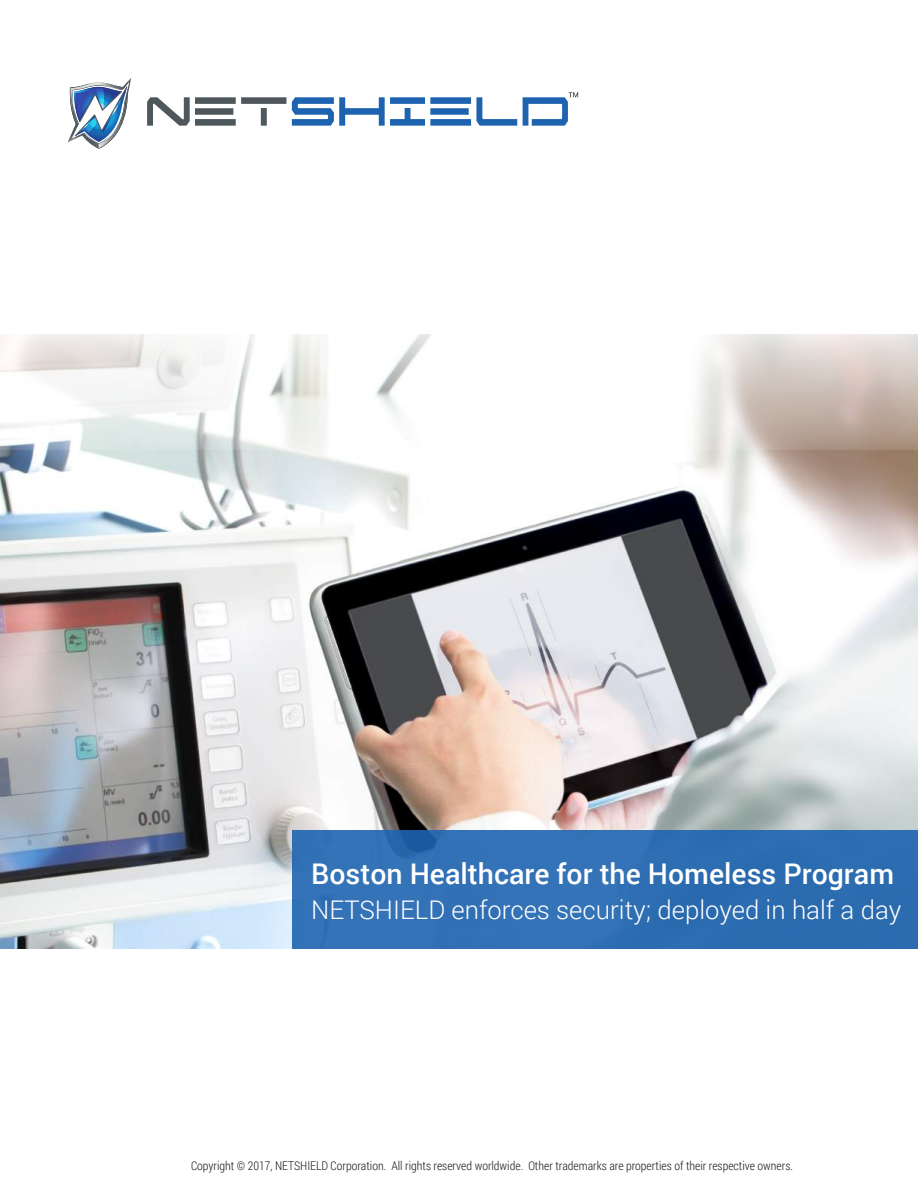
<style>
.page{position:relative;width:918px;height:1188px;background:#fff}
.page>*{position:absolute;margin:0;border:0;box-sizing:border-box;transform-origin:0 0}
.t1{font:500 28.5px "Roboto";color:#fff}
.t2{font:300 25.65px "Roboto";color:#fff}
.t3{font:300 12px "Roboto Condensed";color:rgb(4 5 3/.9)}
</style>
<div class="page">
<img style="left:0;top:449px;width:918px;height:499px">
<div style="left:292px;top:830px;width:626px;height:118px;background:#3170b4"></div>
<svg style="left:0;top:334px;width:918px;height:115px"></svg>
<svg style="left:147px;top:97px;width:139px;height:29px"></svg>
<svg style="left:292px;top:97px;width:225px;height:29px"></svg>
<svg style="left:68px;top:78px;width:63px;height:71px"></svg>
<svg style="left:523px;top:92px;width:55px;height:34px"></svg>
<h1 class="t1" style="left:311px;top:854px;width:584px">Boston Healthcare for the Homeless Program</h1>
<h2 class="t2" style="left:311px;top:892px;width:592px">NETSHIELD enforces security; deployed in half a day</h2>
<p class="t3" style="left:191px;top:1157px;width:604px">Copyright © 2017, NETSHIELD Corporation. All rights reserved worldwide. Other trademarks are properties of their respective owners.</p>
</div>
